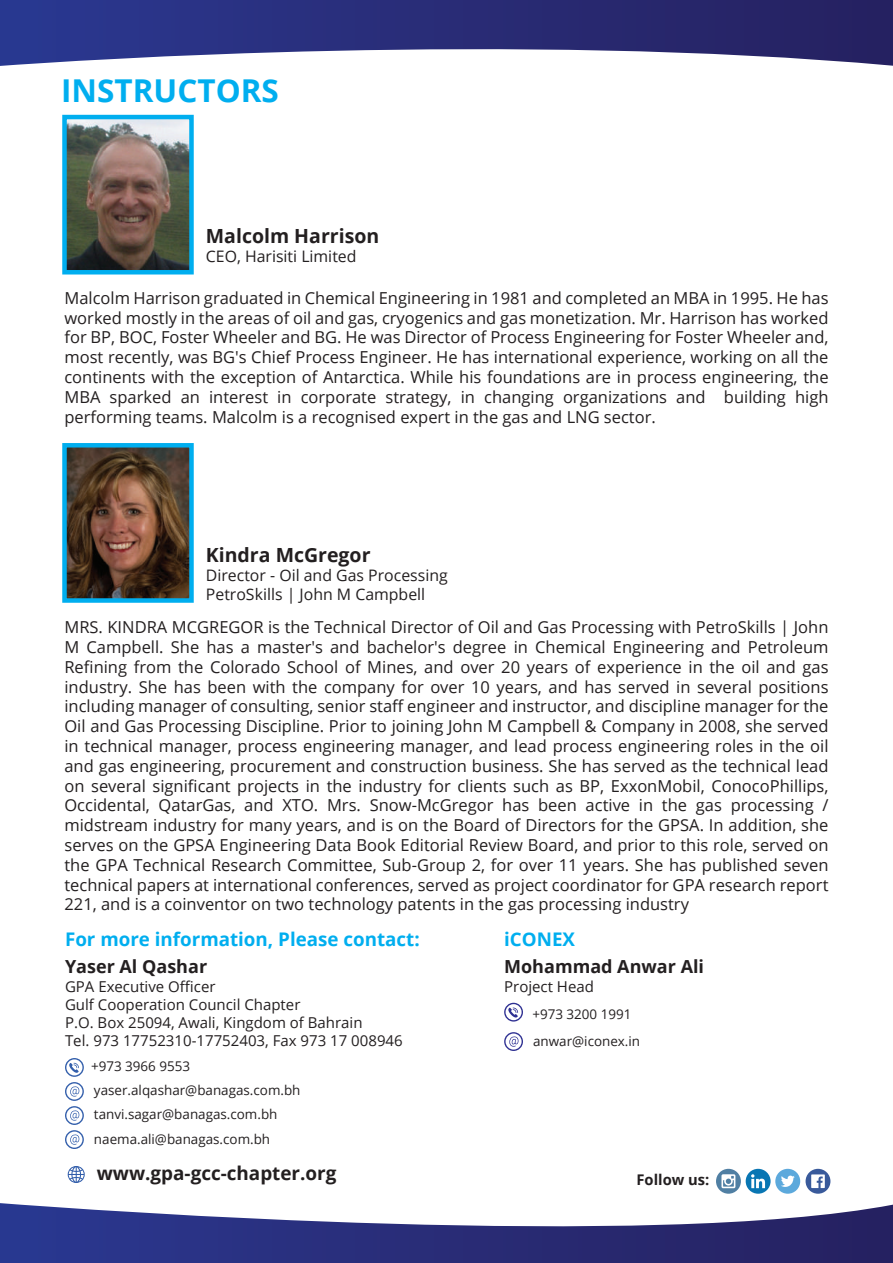
<style>
.page{position:relative;width:893px;height:1263px;background:#fff}
.page>*{position:absolute;margin:0;border:0;box-sizing:border-box;transform-origin:0 0}
.t1{font:700 31.5px "Open Sans";color:#00aeef}
.t2{font:700 19.5px "Open Sans";color:#231f20}
.t3{font:700 18.9px "Open Sans";color:#231f20}
.t4{font:700 18.75px "Open Sans";color:#00aeef}
.t5{font:700 18px "Open Sans";color:#231f20}
.t6{font:16.5px/19.8px "Open Sans";color:#231f20;text-align:justify}
.t7{font:15.9px/19px "Open Sans";color:#231f20}
.t8{font:15px/18px "Open Sans";color:#231f20}
.t9{font:700 14.7px "Open Sans";color:#231f20}
.t10{font:13.35px/24px "Open Sans";color:#231f20}
</style>
<div class="page">
<img style="left:67px;top:120px;width:122px;height:149px">
<div style="left:62px;top:115px;width:132px;height:159px;border:4px solid #00aeef"></div>
<img style="left:67px;top:448px;width:122px;height:150px">
<div style="left:62px;top:443px;width:132px;height:160px;border:4px solid #00aeef"></div>
<svg style="left:0;top:1203px;width:893px;height:60px"></svg>
<svg style="left:0;top:0;width:893px;height:66px"></svg>
<svg style="left:68px;top:1166px;width:17px;height:17px"></svg>
<svg style="left:65px;top:1058px;width:19px;height:19px"></svg>
<svg style="left:66px;top:1059px;width:16px;height:16px"></svg>
<svg style="left:69px;top:1063px;width:10px;height:10px"></svg>
<svg style="left:65px;top:1082px;width:19px;height:19px"></svg>
<svg style="left:66px;top:1083px;width:16px;height:16px"></svg>
<svg style="left:70px;top:1086px;width:9px;height:10px"></svg>
<svg style="left:65px;top:1106px;width:19px;height:19px"></svg>
<svg style="left:66px;top:1107px;width:16px;height:16px"></svg>
<svg style="left:70px;top:1110px;width:9px;height:11px"></svg>
<svg style="left:65px;top:1130px;width:19px;height:19px"></svg>
<svg style="left:66px;top:1131px;width:16px;height:16px"></svg>
<svg style="left:70px;top:1134px;width:9px;height:11px"></svg>
<svg style="left:504px;top:1032px;width:19px;height:19px"></svg>
<svg style="left:506px;top:1033px;width:16px;height:16px"></svg>
<svg style="left:509px;top:1036px;width:9px;height:11px"></svg>
<svg style="left:504px;top:1003px;width:19px;height:18px"></svg>
<svg style="left:506px;top:1004px;width:16px;height:16px"></svg>
<svg style="left:508px;top:1007px;width:10px;height:10px"></svg>
<div style="left:775px;top:1169px;width:25px;height:25px;background:#5ca9dc;border-radius:50%"></div>
<svg style="left:781px;top:1175px;width:14px;height:12px"></svg>
<div style="left:746px;top:1169px;width:25px;height:25px;background:#0976b3;border-radius:50%"></div>
<svg style="left:751px;top:1174px;width:14px;height:14px"></svg>
<svg style="left:716px;top:1169px;width:25px;height:25px"></svg>
<svg style="left:721px;top:1174px;width:14px;height:14px"></svg>
<div style="left:806px;top:1169px;width:24px;height:25px;background:#395a9b;border-radius:50%"></div>
<svg style="left:811px;top:1174px;width:14px;height:14px"></svg>
<h1 class="t1" style="left:61px;top:68px;width:219px">INSTRUCTORS</h1>
<p class="t2" style="left:206px;top:222px;width:175px">Malcolm Harrison</p>
<p class="t7" style="left:206px;top:246px;width:152px">CEO, Harisiti Limited</p>
<p class="t6" style="left:64px;top:287px;width:766px">Malcolm Harrison graduated in Chemical Engineering in 1981 and completed an MBA in 1995. He has worked mostly in the areas of oil and gas, cryogenics and gas monetization. Mr. Harrison has worked for BP, BOC, Foster Wheeler and BG. He was Director of Process Engineering for Foster Wheeler and, most recently, was BG's Chief Process Engineer. He has international experience, working on all the continents with the exception of Antarctica. While his foundations are in process engineering, the MBA sparked an interest in corporate strategy, in changing organizations and building high performing teams. Malcolm is a recognised expert in the gas and LNG sector.</p>
<p class="t2" style="left:206px;top:542px;width:166px">Kindra McGregor</p>
<p class="t7" style="left:206px;top:566px;width:243px">Director - Oil and Gas Processing<br>PetroSkills | John M Campbell</p>
<p class="t6" style="left:64px;top:617px;width:766px">MRS. KINDRA MCGREGOR is the Technical Director of Oil and Gas Processing with PetroSkills | John M Campbell. She has a master's and bachelor's degree in Chemical Engineering and Petroleum Refining from the Colorado School of Mines, and over 20 years of experience in the oil and gas industry. She has been with the company for over 10 years, and has served in several positions including manager of consulting, senior staff engineer and instructor, and discipline manager for the Oil and Gas Processing Discipline. Prior to joining John M Campbell &amp; Company in 2008, she served in technical manager, process engineering manager, and lead process engineering roles in the oil and gas engineering, procurement and construction business. She has served as the technical lead on several significant projects in the industry for clients such as BP, ExxonMobil, ConocoPhillips, Occidental, QatarGas, and XTO. Mrs. Snow-McGregor has been active in the gas processing / midstream industry for many years, and is on the Board of Directors for the GPSA. In addition, she serves on the GPSA Engineering Data Book Editorial Review Board, and prior to this role, served on the GPA Technical Research Committee, Sub-Group 2, for over 11 years. She has published seven technical papers at international conferences, served as project coordinator for GPA research report 221, and is a coinventor on two technology patents in the gas processing industry</p>
<p class="t4" style="left:65px;top:925px;width:356px">For more information, Please contact:</p>
<p class="t4" style="left:504px;top:926px;width:72px">iCONEX</p>
<p class="t8" style="left:65px;top:977px;width:339px">GPA Executive Officer<br>Gulf Cooperation Council Chapter<br>P.O. Box 25094, Awali, Kingdom of Bahrain<br>Tel. 973 17752310-17752403, Fax 973 17 008946</p>
<p class="t5" style="left:504px;top:953px;width:201px">Mohammad Anwar Ali</p>
<p class="t5" style="left:65px;top:954px;width:144px">Yaser Al Qashar</p>
<p class="t8" style="left:504px;top:977px;width:91px">Project Head</p>
<p class="t10" style="left:532px;top:1001px;width:101px">+973 3200 1991</p>
<p class="t10" style="left:533px;top:1028px;width:109px">anwar@iconex.in</p>
<p class="t10" style="left:91px;top:1054px;width:211px">+973 3966 9553 yaser.alqashar@banagas.com.bh tanvi.sagar@banagas.com.bh naema.ali@banagas.com.bh</p>
<p class="t3" style="left:97px;top:1160px;width:241px">www.gpa-gcc-chapter.org</p>
<p class="t9" style="left:636px;top:1170px;width:74px">Follow us:</p>
</div>
